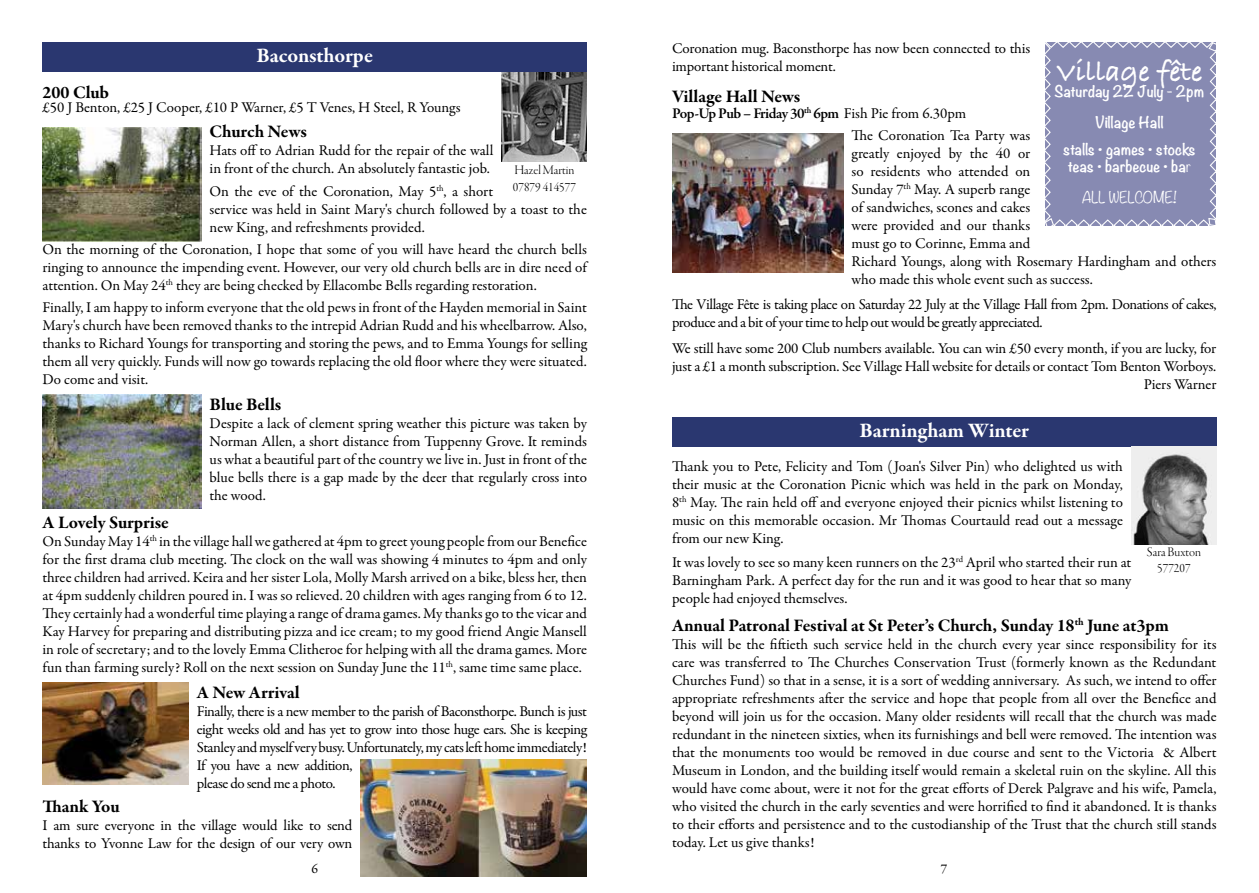
<style>
.page{position:relative;width:1259px;height:893px;background:#fff}
.page>*{position:absolute;margin:0;border:0;box-sizing:border-box;transform-origin:0 0}
.t1{font:700 29.85px "Bradley Hand ITCTT";color:#fff}
.t2{font:700 21px "Garamond Premr Pro";letter-spacing:-.005em;color:#fff}
.t3{font:700 18px "Garamond Premr Pro";letter-spacing:-.005em;color:#000}
.t4{font:15px/18px "Garamond Premr Pro";letter-spacing:-.01em;color:#000;text-align:justify}
.t5{font:15px/18px "Garamond Premr Pro";letter-spacing:-.03em;color:#000}
.t6{font:700 14.25px/30.8px "Noteworthy";color:#fff;text-align:center}
.t7{font:300 14.25px "Noteworthy";color:#fff}
.t8{font:13.5px/16.5px "Garamond Premr Pro Lt Disp";color:#000}
.t9{font:13.5px "Garamond Premr Pro";color:#000}
.s1{font-weight:600}
.s2{font-weight:300}
</style>
<div class="page">
<img style="left:502px;top:72px;width:85px;height:89px">
<div style="left:43px;top:43px;width:544px;height:29px;background:#2a3770"></div>
<img style="left:43px;top:128px;width:158px;height:113px">
<img style="left:43px;top:394px;width:158px;height:114px">
<img style="left:43px;top:682px;width:145px;height:102px">
<div style="left:672px;top:417px;width:544px;height:30px;background:#2a3770"></div>
<img style="left:1131px;top:447px;width:85px;height:98px">
<img style="left:672px;top:134px;width:171px;height:139px">
<div style="left:1045px;top:42px;width:171px;height:184px;background:#878ab2"></div>
<img style="left:361px;top:759px;width:226px;height:117px">
<h2 class="t2" style="left:256px;top:43px;width:118px">Baconsthorpe</h2>
<p class="t3" style="left:43px;top:81px;width:68px">200 Club</p>
<p class="t4" style="left:43px;top:98px;width:419px">£50 J Benton, £25 J Cooper, £10 P Warner, £5 T Venes, H Steel, R Youngs</p>
<p class="t3" style="left:210px;top:121px;width:99px">Church News</p>
<p class="t4" style="left:210px;top:142px;width:285px">Hats off to Adrian Rudd for the repair of the wall in front of the church. An absolutely fantastic job.</p>
<p class="t4" style="left:210px;top:182px;width:379px;text-align:left">On the eve of the Coronation, May 5<sup>th</sup>, a short<br>service was held in Saint Mary's church followed by a toast to the new King, and refreshments provided.</p>
<p class="t4" style="left:43px;top:241px;width:546px">On the morning of the Coronation, I hope that some of you will have heard the church bells ringing to announce the impending event. However, our very old church bells are in dire need of attention. On May 24<sup>th</sup> they are being checked by Ellacombe Bells regarding restoration.</p>
<p class="t4" style="left:43px;top:299px;width:546px">Finally, I am happy to inform everyone that the old pews in front of the Hayden memorial in Saint Mary's church have been removed thanks to the intrepid Adrian Rudd and his wheelbarrow. Also, thanks to Richard Youngs for transporting and storing the pews, and to Emma Youngs for selling them all very quickly. Funds will now go towards replacing the old floor where they were situated.<br>Do come and visit.</p>
<p class="t3" style="left:210px;top:393px;width:73px">Blue Bells</p>
<p class="t4" style="left:210px;top:415px;width:379px">Despite a lack of clement spring weather this picture was taken by Norman Allen, a short distance from Tuppenny Grove. It reminds us what a beautiful part of the country we live in. Just in front of the blue bells there is a gap made by the deer that regularly cross into the wood.</p>
<p class="t3" style="left:43px;top:511px;width:128px">A Lovely Surprise</p>
<p class="t4" style="left:43px;top:533px;width:546px">On Sunday May 14<sup>th</sup> in the village hall we gathered at 4pm to greet young people from our Benefice for the first drama club meeting. The clock on the wall was showing 4 minutes to 4pm and only three children had arrived. Keira and her sister Lola, Molly Marsh arrived on a bike, bless her, then at 4pm suddenly children poured in. I was so relieved. 20 children with ages ranging from 6 to 12.<br>They certainly had a wonderful time playing a range of drama games. My thanks go to the vicar and Kay Harvey for preparing and distributing pizza and ice cream; to my good friend Angie Mansell in role of secretary; and to the lovely Emma Clitheroe for helping with all the drama games. More fun than farming surely? Roll on the next session on Sunday June the 11<sup>th</sup>, same time same place.</p>
<p class="t3" style="left:197px;top:681px;width:104px">A New Arrival</p>
<p class="t5" style="left:197px;top:703px;width:392px">Finally, there is a new member to the parish of Baconsthorpe. Bunch is just eight weeks old and has yet to grow into those huge ears. She is keeping Stanley and myself very busy. Unfortunately, my cats left home immediately!<br>If you have a new addition,<br>please do send me a photo.</p>
<p class="t3" style="left:43px;top:795px;width:79px">Thank You</p>
<p class="t4" style="left:43px;top:816px;width:311px">I am sure everyone in the village would like to send thanks to Yvonne Law for the design of our very own</p>
<p class="t8" style="left:513px;top:162px;width:64px">Hazel Martin<br>07879 414577</p>
<p class="t4" style="left:672px;top:40px;width:360px">Coronation mug. Baconsthorpe has now been connected to this important historical moment.</p>
<p class="t3" style="left:672px;top:85px;width:130px">Village Hall News</p>
<p class="t4" style="left:851px;top:103px;width:180px;line-height:22.2px;text-indent:-179px"><span class="s1">Pop-Up Pub – Friday 30</span><sup>th</sup> <span class="s1">6pm</span> Fish Pie from 6.30pm<br>The Coronation Tea Party was</p>
<p class="t4" style="left:851px;top:145px;width:366px;text-align:left">greatly enjoyed by the 40 or<br>so residents who attended on<br>Sunday 7<sup>th</sup> May. A superb range<br>of sandwiches, scones and cakes<br>were provided and our thanks<br>must go to Corinne, Emma and<br>Richard Youngs, along with Rosemary Hardingham and others who made this whole event such as success.</p>
<p class="t5" style="left:672px;top:295px;width:546px">The Village Fête is taking place on Saturday 22 July at the Village Hall from 2pm. Donations of cakes, produce and a bit of your time to help out would be greatly appreciated.</p>
<p class="t4" style="left:672px;top:340px;width:546px;text-align:right">We still have some 200 Club numbers available. You can win £50 every month, if you are lucky, for just a £1 a month subscription. See Village Hall website for details or contact Tom Benton Worboys.<br>Piers Warner</p>
<h1 class="t1" style="left:1056px;top:49px;width:148px">Village fête</h1>
<p class="t6" style="left:1054px;top:76px;width:151px">Saturday 22 July - 2pm<br>Village Hall</p>
<p class="t6" style="left:1063px;top:140px;width:134px;line-height:17.1px">stalls • games • stocks teas • barbecue • ba<span class="s2">r</span></p>
<p class="t7" style="left:1082px;top:185px;width:96px">ALL WELCOME!</p>
<h2 class="t2" style="left:859px;top:417px;width:171px">Barningham Winter</h2>
<p class="t4" style="left:672px;top:457px;width:452px">Thank you to Pete, Felicity and Tom ( Joan's Silver Pin) who delighted us with their music at the Coronation Picnic which was held in the park on Monday, 8<sup>th</sup> May. The rain held off and everyone enjoyed their picnics whilst listening to music on this memorable occasion. Mr Thomas Courtauld read out a message from our new King.</p>
<p class="t4" style="left:672px;top:554px;width:461px">It was lovely to see so many keen runners on the 23<sup>rd</sup> April who started their run at Barningham Park. A perfect day for the run and it was good to hear that so many people had enjoyed themselves.</p>
<p class="t3" style="left:672px;top:614px;width:498px">Annual Patronal Festival at St Peter’s Church, Sunday 18<sup>th</sup> June at3pm</p>
<p class="t4" style="left:672px;top:636px;width:546px">This will be the fiftieth such service held in the church every year since responsibility for its care was transferred to The Churches Conservation Trust (formerly known as the Redundant Churches Fund) so that in a sense, it is a sort of wedding anniversary. As such, we intend to offer appropriate refreshments after the service and hope that people from all over the Benefice and beyond will join us for the occasion. Many older residents will recall that the church was made redundant in the nineteen sixties, when its furnishings and bell were removed. The intention was that the monuments too would be removed in due course and sent to the Victoria &amp; Albert Museum in London, and the building itself would remain a skeletal ruin on the skyline. All this would have come about, were it not for the great efforts of Derek Palgrave and his wife, Pamela, who visited the church in the early seventies and were horrified to find it abandoned. It is thanks to their efforts and persistence and to the custodianship of the Trust that the church still stands today. Let us give thanks!</p>
<p class="t8" style="left:1147px;top:544px;width:55px;text-align:center">Sara Buxton<br>577207</p>
<p class="t9" style="left:311px;top:861px;width:8px">6</p>
<p class="t9" style="left:941px;top:861px;width:8px">7</p>
</div>
